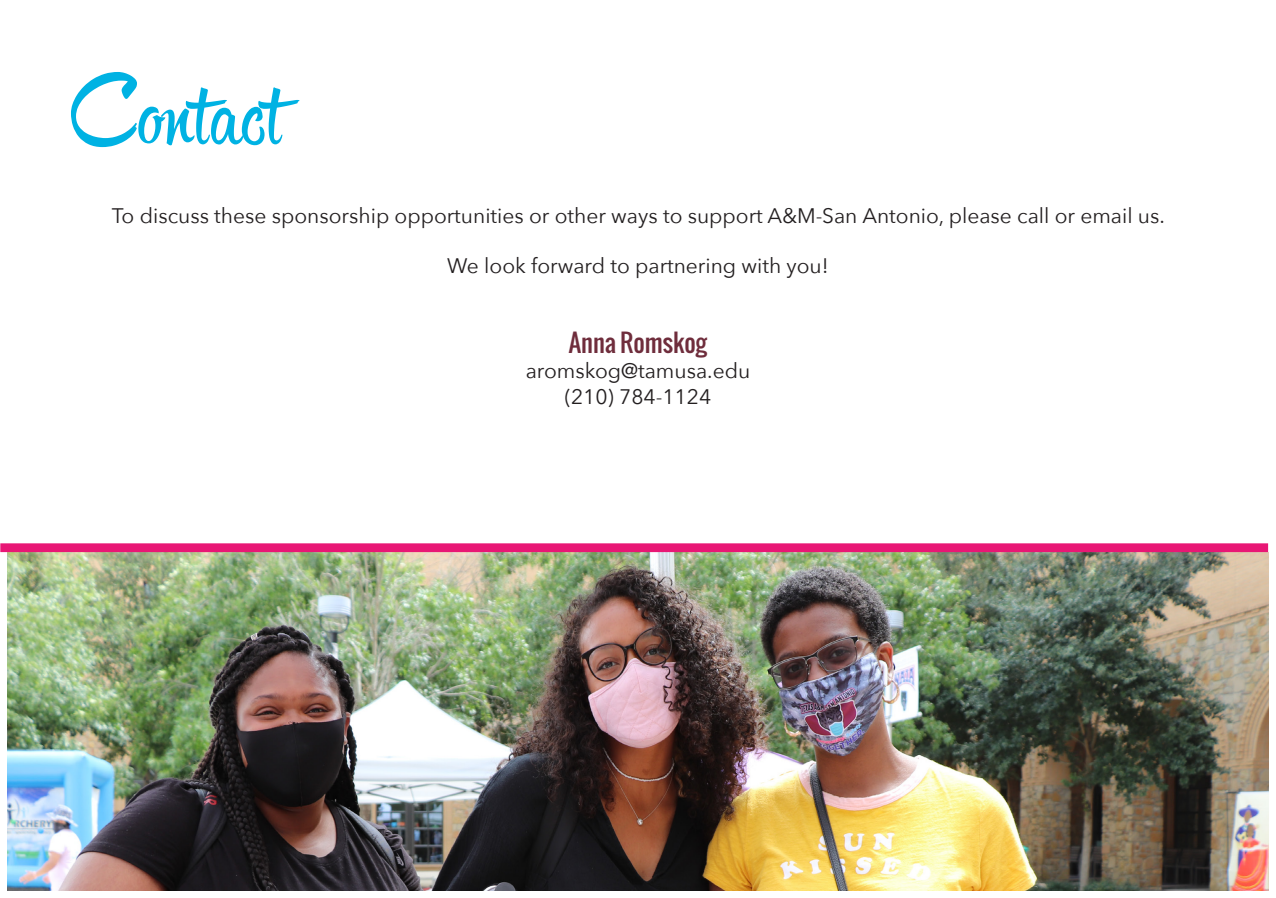
<style>
.page{position:relative;width:1276px;height:898px;background:#fff}
.page>*{position:absolute;margin:0;border:0;box-sizing:border-box;transform-origin:0 0}
.t1{font:84px "Hipster Script W00";color:#00b2e3}
.t2{font:24.5px "Oswald";color:#6f2d3c}
.t3{font:21px "Avenir Next";color:#231f20}
</style>
<div class="page">
<img style="left:8px;top:552px;width:1260px;height:338px">
<div style="left:0;top:543px;width:1268px;height:9px;background:#e81775"></div>
<p class="t1" style="left:71px;top:63px;width:213px">Contact</p>
<p class="t3" style="left:112px;top:198px;width:1055px">To discuss these sponsorship opportunities or other ways to support A&amp;M-San Antonio, please call or email us.</p>
<p class="t3" style="left:447px;top:248px;width:383px">We look forward to partnering with you!</p>
<p class="t2" style="left:569px;top:324px;width:140px">Anna Romskog</p>
<p class="t3" style="left:526px;top:353px;width:226px">aromskog@tamusa.edu</p>
<p class="t3" style="left:565px;top:379px;width:148px">(210) 784-1124</p>
</div>
